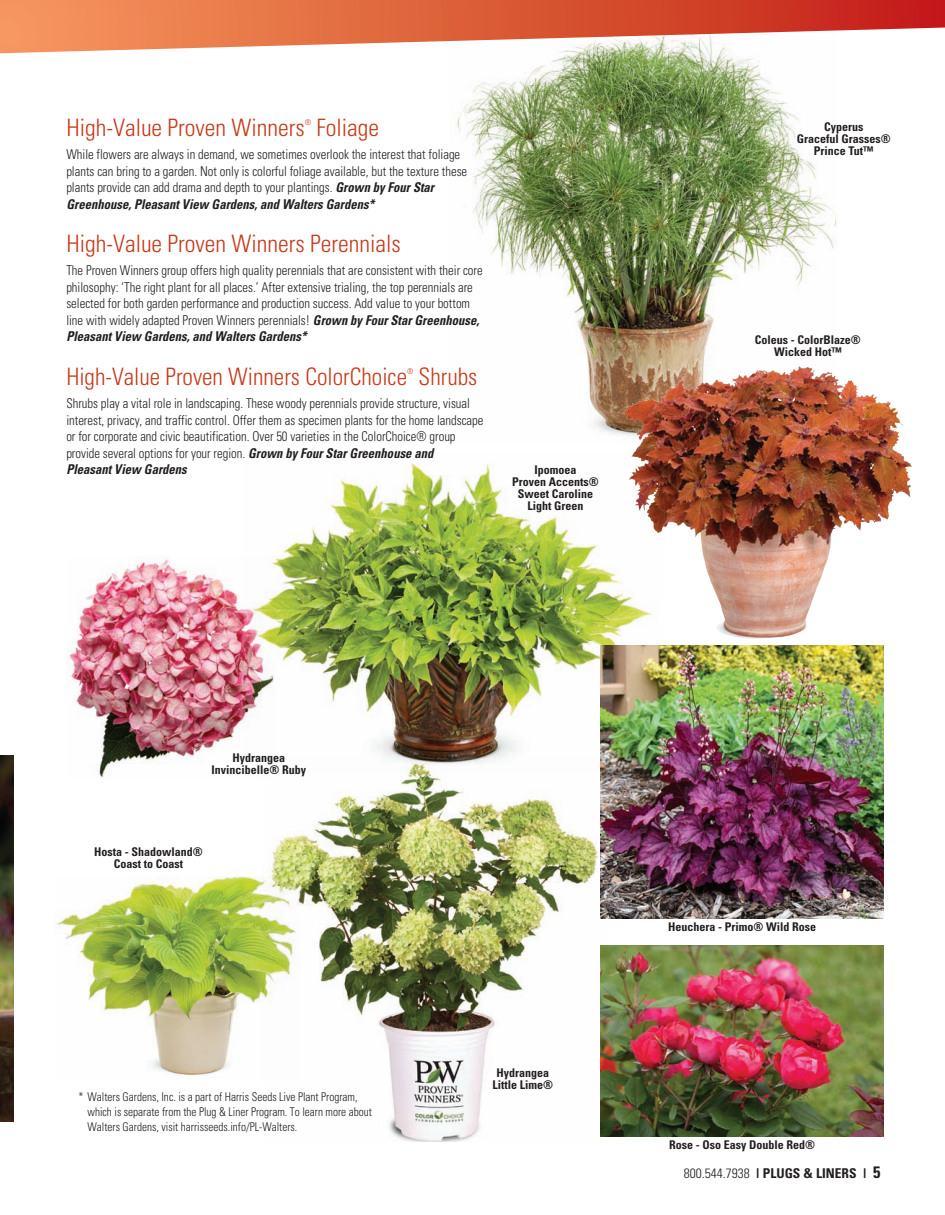
<style>
.page{position:relative;width:945px;height:1215px;background:#fff}
.page>*{position:absolute;margin:0;border:0;box-sizing:border-box;transform-origin:0 0}
.copy{font:300 condensed 24px "Univers";color:#c63b1a}
.copy-2{font:300 condensed 13.5px/16.5px "Univers";color:#231f20;scale:.94 1}
.t1{font:700 condensed 13.5px "Univers";color:#231f20}
.t2{font:700 condensed 12px/12px "Univers";color:#231f20;text-align:center}
.copy-3{font:300 condensed 12px/15px "Univers";color:#231f20;scale:.94 1}
.copy-4{font:300 condensed 7.8px "Univers";color:#c63b1a}
.s1{font-weight:700;font-style:italic}
.s2{font-weight:300}
.s3{font-size:16.5px}
</style>
<div class="page">
<img style="left:68px;top:557px;width:175px;height:221px">
<img style="left:457px;top:53px;width:381px;height:382px">
<img style="left:243px;top:463px;width:374px;height:293px">
<img style="left:616px;top:363px;width:296px;height:278px">
<svg style="left:0;top:0;width:945px;height:53px"></svg>
<img style="left:0;top:755px;width:14px;height:367px">
<img style="left:601px;top:645px;width:282px;height:273px">
<img style="left:54px;top:876px;width:208px;height:200px">
<img style="left:262px;top:756px;width:344px;height:385px">
<img style="left:601px;top:946px;width:282px;height:190px">
<p class="copy" style="left:66px;top:113px;width:240px">High-Value Proven Winners</p>
<p class="copy-4" style="left:305px;top:118px;width:8px">®</p>
<p class="copy" style="left:317px;top:113px;width:64px">Foliage</p>
<p class="copy-2" style="left:66px;top:146px;width:428px">While flowers are always in demand, we sometimes overlook the interest that foliage plants can bring to a garden. Not only is colorful foliage available, but the texture these plants provide can add drama and depth to your plantings. <span class="s1">Grown by Four Star Greenhouse, Pleasant View Gardens, and Walters Gardens*</span></p>
<p class="copy" style="left:66px;top:229px;width:336px">High-Value Proven Winners Perennials</p>
<p class="copy-2" style="left:66px;top:262px;width:445px">The Proven Winners group offers high quality perennials that are consistent with their core philosophy: ‘The right plant for all places.’ After extensive trialing, the top perennials are selected for both garden performance and production success. Add value to your bottom line with widely adapted Proven Winners perennials! <span class="s1">Grown by Four Star Greenhouse, Pleasant View Gardens, and Walters Gardens*</span></p>
<p class="copy" style="left:66px;top:362px;width:342px">High-Value Proven Winners ColorChoice</p>
<p class="copy-4" style="left:407px;top:367px;width:8px">®</p>
<p class="copy" style="left:419px;top:362px;width:60px">Shrubs</p>
<p class="copy-2" style="left:66px;top:395px;width:445px">Shrubs play a vital role in landscaping. These woody perennials provide structure, visual interest, privacy, and traffic control. Offer them as specimen plants for the home landscape or for corporate and civic beautification. Over 50 varieties in the ColorChoice® group provide several options for your region. <span class="s1">Grown by Four Star Greenhouse and<br>Pleasant View Gardens</span></p>
<p class="t2" style="left:512px;top:463px;width:88px">Ipomoea<br>Proven Accents®<br>Sweet Caroline<br>Light Green</p>
<p class="t2" style="left:797px;top:120px;width:95px">Cyperus<br>Graceful Grasses®<br>Prince Tut™</p>
<p class="t2" style="left:755px;top:334px;width:107px">Coleus - ColorBlaze®<br>Wicked Hot™</p>
<p class="t2" style="left:232px;top:752px;width:54px">Hydrangea</p>
<p class="t2" style="left:211px;top:764px;width:96px">Invincibelle® Ruby</p>
<p class="t2" style="left:94px;top:846px;width:110px">Hosta - Shadowland®</p>
<p class="t2" style="left:114px;top:858px;width:71px">Coast to Coast</p>
<p class="copy-3" style="left:88px;top:1089px;width:304px;text-indent:-9px">* Walters Gardens, Inc. is a part of Harris Seeds Live Plant Program, which is separate from the Plug &amp; Liner Program. To learn more about<br>Walters Gardens, visit harrisseeds.info/PL-Walters.</p>
<p class="t2" style="left:496px;top:1066px;width:54px">Hydrangea</p>
<p class="t2" style="left:492px;top:1078px;width:62px">Little Lime®</p>
<p class="t2" style="left:668px;top:920px;width:149px">Heuchera - Primo® Wild Rose</p>
<p class="t2" style="left:669px;top:1138px;width:147px">Rose - Oso Easy Double Red®</p>
<p class="t1" style="left:684px;top:1165px;width:198px"><span class="s2">800.544.7938</span> | PLUGS &amp; LINERS | <span class="s3">5</span></p>
</div>
